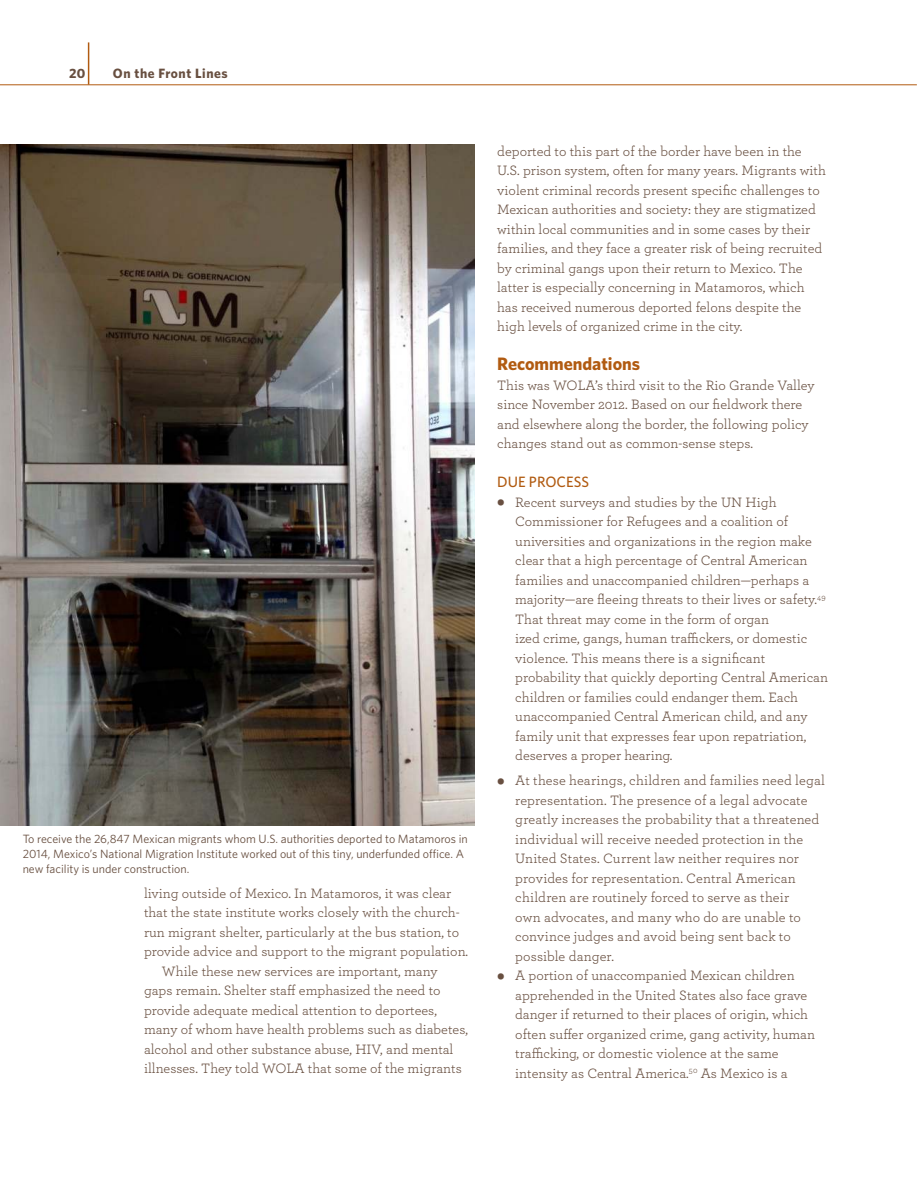
<style>
.page{position:relative;width:918px;height:1188px;background:#fff}
.page>*{position:absolute;margin:0;border:0;box-sizing:border-box;transform-origin:0 0}
.t1{font:700 18px "Whitney";color:#b15b11}
.t2{font:500 15px "Whitney";color:#b15b11}
.t3{font:14.25px/19.5px "Archer";color:#684f40}
.t4{font:700 13.5px "Whitney";letter-spacing:.04em;color:#684f40}
.t5{font:12px/15px "Whitney";color:#684f40}
.s1{font-size:12px}
</style>
<div class="page">
<hr style="left:88px;top:42px;width:1px;height:43px;background:#b15b11">
<hr style="left:0;top:84px;width:917px;height:1px;background:#b15b11">
<img style="left:0;top:144px;width:474px;height:682px">
<p class="t4" style="left:69px;top:67px;width:18px">20</p>
<p class="t4" style="left:113px;top:67px;width:116px">On the Front Lines</p>
<p class="t5" style="left:23px;top:832px;width:447px">To receive the 26,847 Mexican migrants whom U.S. authorities deported to Matamoros in<br>2014, Mexico’s National Migration Institute worked out of this tiny, underfunded office. A new facility is under construction.</p>
<p class="t3" style="left:144px;top:884px;width:309px">living outside of Mexico. In Matamoros, it was clear</p>
<p class="t3" style="left:144px;top:903px;width:317px">that the state institute works closely with the church-</p>
<p class="t3" style="left:144px;top:923px;width:317px">run migrant shelter, particularly at the bus station, to</p>
<p class="t3" style="left:144px;top:942px;width:326px">provide advice and support to the migrant population.</p>
<p class="t3" style="left:162px;top:962px;width:277px">While these new services are important, many</p>
<p class="t3" style="left:144px;top:981px;width:298px">gaps remain. Shelter staff emphasized the need to</p>
<p class="t3" style="left:144px;top:1001px;width:295px">provide adequate medical attention to deportees,</p>
<p class="t3" style="left:144px;top:1020px;width:326px">many of whom have health problems such as diabetes,</p>
<p class="t3" style="left:144px;top:1040px;width:311px">alcohol and other substance abuse, HIV, and mental</p>
<p class="t3" style="left:144px;top:1059px;width:319px">illnesses. They told WOLA that some of the migrants</p>
<p class="t3" style="left:497px;top:142px;width:330px">deported to this part of the border have been in the U.S. prison system, often for many years. Migrants with violent criminal records present specific challenges to Mexican authorities and society: they are stigmatized within local communities and in some cases by their families, and they face a greater risk of being recruited by criminal gangs upon their return to Mexico. The latter is especially concerning in Matamoros, which has received numerous deported felons despite the high levels of organized crime in the city.</p>
<p class="t1" style="left:497px;top:356px;width:144px">Recommendations</p>
<p class="t3" style="left:497px;top:376px;width:319px">This was WOLA’s third visit to the Rio Grande Valley since November 2012. Based on our fieldwork there and elsewhere along the border, the following policy changes stand out as common-sense steps.</p>
<p class="t2" style="left:497px;top:475px;width:93px">DUE PROCESS</p>
<p class="t3" style="left:515px;top:493px;width:314px;text-indent:-18px"><span class="s1">•</span> Recent surveys and studies by the UN High Commissioner for Refugees and a coalition of universities and organizations in the region make clear that a high percentage of Central American families and unaccompanied children—perhaps a majority—are fleeing threats to their lives or safety.<sup>49<br></sup>That threat may come in the form of organ<br>ized crime, gangs, human traffickers, or domestic violence. This means there is a significant probability that quickly deporting Central American children or families could endanger them. Each unaccompanied Central American child, and any family unit that expresses fear upon repatriation, deserves a proper hearing.</p>
<p class="t3" style="left:515px;top:771px;width:311px;text-indent:-18px"><span class="s1">•</span> At these hearings, children and families need legal representation. The presence of a legal advocate greatly increases the probability that a threatened individual will receive needed protection in the United States. Current law neither requires nor provides for representation. Central American children are routinely forced to serve as their<br>own advocates, and many who do are unable to convince judges and avoid being sent back to possible danger.</p>
<p class="t3" style="left:515px;top:966px;width:301px;text-indent:-18px"><span class="s1">•</span> A portion of unaccompanied Mexican children apprehended in the United States also face grave danger if returned to their places of origin, which often suffer organized crime, gang activity, human trafficking, or domestic violence at the same intensity as Central America.<sup>50</sup> As Mexico is a</p>
</div>
